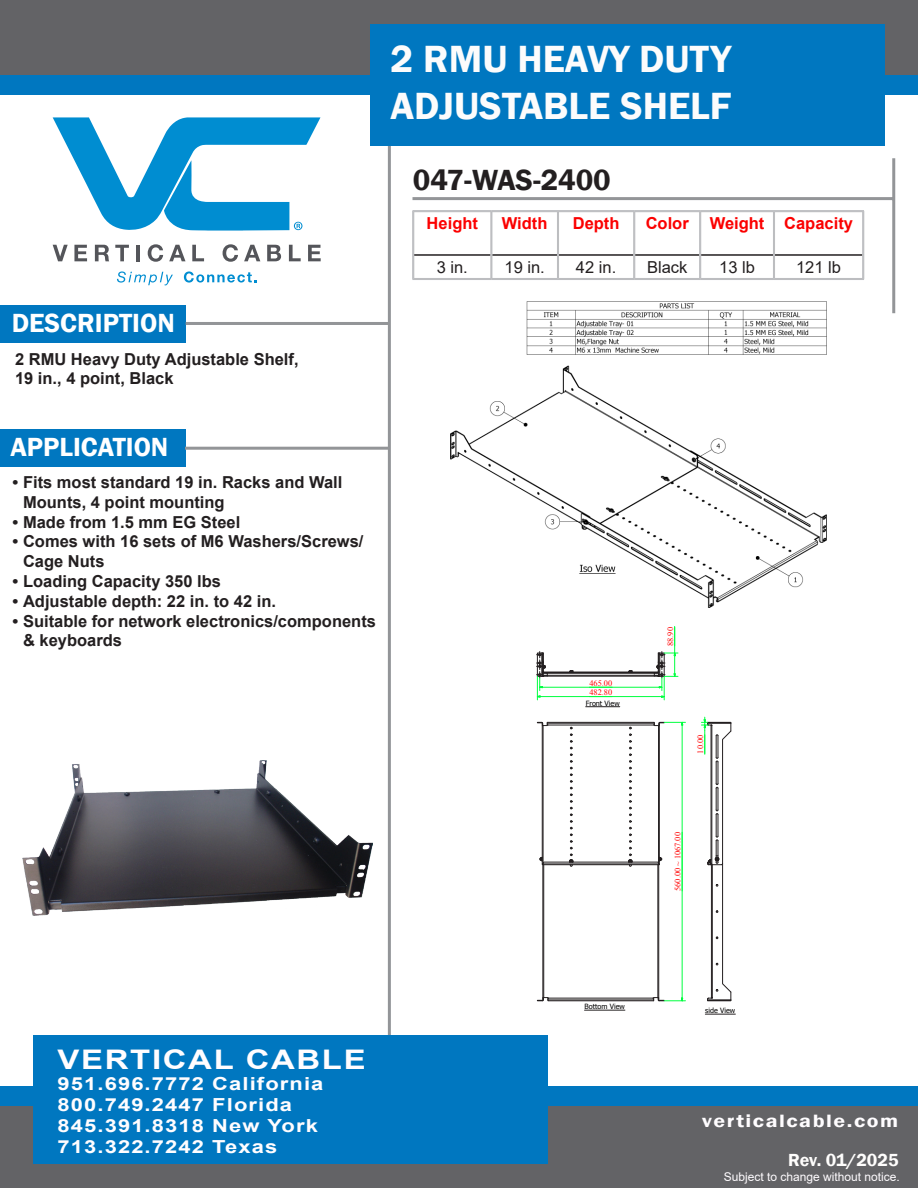
<style>
.page{position:relative;width:918px;height:1188px;background:#fff}
.page>*{position:absolute;margin:0;border:0;box-sizing:border-box;transform-origin:0 0}
.t1{font:600 39px "Franklin Gothic";color:#fcfcfc}
.t2{font:600 30px "Franklin Gothic";color:#231f20}
.t3{font:600 27px "Franklin Gothic";color:#fff}
.t4{font:700 27px "Arial";letter-spacing:.05em;color:#fffdff;scale:1.22 1}
.t5{font:600 18.3px "Franklin Gothic";letter-spacing:.07em;color:#fffdff;scale:1.2 1}
.t6{font:700 18px/21px "Arial";letter-spacing:.05em;color:#fffdff;scale:1.22 1}
.t7{font:600 18px "Franklin Gothic";letter-spacing:-.005em;color:#fffefd}
.t8{font:700 16.5px/19.8px "Arial";color:#231f20}
.t9{font:700 16.5px "Arial";color:#fb0000}
.t10{font:16.5px "Arial";color:#231f20}
.t11{font:700 16.5px "Arial";color:#fc0000}
.t12{font:12px "Arial";color:#fffcff}
.t13{font:8.4px "Times New Roman";color:#f00}
.t14{font:7.2px "Tahoma";color:#000}
</style>
<div class="page">
<hr style="left:388px;top:144px;width:3px;height:1037px;background:#939598">
<div style="left:0;top:0;width:918px;height:75px;background:#636366"></div>
<div style="left:0;top:75px;width:918px;height:19px;background:#0077c0"></div>
<div style="left:0;top:429px;width:185px;height:37px;background:#0077c0"></div>
<div style="left:0;top:305px;width:185px;height:37px;background:#0077c0"></div>
<div style="left:370px;top:24px;width:514px;height:122px;background:#0077c0"></div>
<hr style="left:412px;top:197px;width:483px;height:3px;background:#939598">
<hr style="left:892px;top:158px;width:3px;height:155px;background:#939598">
<div style="left:1px;top:1098px;width:917px;height:90px;background:#636366"></div>
<div style="left:34px;top:1036px;width:514px;height:128px;background:#0077c0"></div>
<div style="left:0;top:1086px;width:918px;height:20px;background:#0077c0"></div>
<hr style="left:186px;top:322px;width:202px;height:3px;background:#939598">
<hr style="left:185px;top:447px;width:205px;height:3px;background:#939598">
<svg style="left:117px;top:271px;width:56px;height:14px"></svg>
<svg style="left:184px;top:271px;width:73px;height:12px"></svg>
<svg style="left:53px;top:245px;width:15px;height:16px"></svg>
<svg style="left:74px;top:245px;width:13px;height:16px"></svg>
<svg style="left:95px;top:245px;width:14px;height:16px"></svg>
<svg style="left:115px;top:245px;width:14px;height:16px"></svg>
<hr style="left:136px;top:245px;width:4px;height:16px;background:#54555a">
<svg style="left:148px;top:244px;width:15px;height:18px"></svg>
<svg style="left:169px;top:245px;width:17px;height:16px"></svg>
<svg style="left:192px;top:245px;width:12px;height:16px"></svg>
<svg style="left:223px;top:244px;width:15px;height:18px"></svg>
<svg style="left:244px;top:245px;width:16px;height:16px"></svg>
<svg style="left:267px;top:245px;width:14px;height:16px"></svg>
<svg style="left:289px;top:245px;width:12px;height:16px"></svg>
<svg style="left:308px;top:245px;width:13px;height:16px"></svg>
<svg style="left:53px;top:117px;width:268px;height:114px"></svg>
<img style="left:451px;top:301px;width:376px;height:307px">
<svg style="left:701px;top:717px;width:31px;height:284px"></svg>
<hr style="left:705px;top:1014px;width:30px;height:1px;background:#231f20">
<svg style="left:537px;top:721px;width:148px;height:281px"></svg>
<hr style="left:585px;top:1010px;width:40px;height:1px;background:#231f20">
<svg style="left:536px;top:626px;width:142px;height:74px"></svg>
<hr style="left:586px;top:706px;width:34px;height:1px;background:#231f20">
<img style="left:23px;top:760px;width:349px;height:155px">
<hr style="left:414px;top:254px;width:77px;height:2px;background:#231f20">
<hr style="left:492px;top:254px;width:65px;height:2px;background:#231f20">
<hr style="left:559px;top:254px;width:75px;height:2px;background:#231f20">
<hr style="left:635px;top:254px;width:64px;height:2px;background:#231f20">
<hr style="left:701px;top:254px;width:72px;height:2px;background:#231f20">
<hr style="left:775px;top:254px;width:87px;height:2px;background:#231f20">
<hr style="left:412px;top:210px;width:79px;height:1px;background:#bcbdc0">
<hr style="left:414px;top:211px;width:77px;height:1px;background:#bcbdc0">
<hr style="left:412px;top:211px;width:1px;height:44px;background:#bcbdc0">
<hr style="left:413px;top:211px;width:1px;height:44px;background:#bcbdc0">
<hr style="left:414px;top:212px;width:1px;height:43px;background:#bcbdc0">
<hr style="left:491px;top:210px;width:67px;height:1px;background:#bcbdc0">
<hr style="left:492px;top:211px;width:66px;height:1px;background:#bcbdc0">
<hr style="left:491px;top:211px;width:1px;height:44px;background:#bcbdc0">
<hr style="left:492px;top:212px;width:1px;height:43px;background:#bcbdc0">
<hr style="left:558px;top:210px;width:76px;height:1px;background:#bcbdc0">
<hr style="left:558px;top:211px;width:76px;height:1px;background:#bcbdc0">
<hr style="left:557px;top:212px;width:1px;height:43px;background:#bcbdc0">
<hr style="left:558px;top:212px;width:1px;height:43px;background:#bcbdc0">
<hr style="left:634px;top:210px;width:66px;height:1px;background:#bcbdc0">
<hr style="left:635px;top:211px;width:65px;height:1px;background:#bcbdc0">
<hr style="left:633px;top:212px;width:1px;height:43px;background:#bcbdc0">
<hr style="left:634px;top:211px;width:1px;height:44px;background:#bcbdc0">
<hr style="left:635px;top:212px;width:1px;height:43px;background:#bcbdc0">
<hr style="left:700px;top:210px;width:74px;height:1px;background:#bcbdc0">
<hr style="left:701px;top:211px;width:73px;height:1px;background:#bcbdc0">
<hr style="left:699px;top:212px;width:1px;height:43px;background:#bcbdc0">
<hr style="left:700px;top:211px;width:1px;height:44px;background:#bcbdc0">
<hr style="left:774px;top:210px;width:90px;height:1px;background:#bcbdc0">
<hr style="left:774px;top:211px;width:89px;height:1px;background:#bcbdc0">
<hr style="left:773px;top:212px;width:1px;height:43px;background:#bcbdc0">
<hr style="left:774px;top:212px;width:1px;height:43px;background:#bcbdc0">
<hr style="left:862px;top:212px;width:1px;height:43px;background:#bcbdc0">
<hr style="left:863px;top:211px;width:1px;height:44px;background:#bcbdc0">
<hr style="left:864px;top:211px;width:1px;height:44px;background:#bcbdc0">
<svg style="left:412px;top:255px;width:3px;height:24px"></svg>
<svg style="left:491px;top:255px;width:2px;height:24px"></svg>
<svg style="left:557px;top:255px;width:2px;height:23px"></svg>
<svg style="left:633px;top:255px;width:3px;height:24px"></svg>
<svg style="left:699px;top:255px;width:2px;height:24px"></svg>
<svg style="left:773px;top:255px;width:2px;height:23px"></svg>
<svg style="left:862px;top:255px;width:3px;height:24px"></svg>
<hr style="left:414px;top:278px;width:77px;height:1px;background:#bcbdc0">
<hr style="left:412px;top:279px;width:79px;height:1px;background:#bcbdc0">
<hr style="left:492px;top:278px;width:66px;height:1px;background:#bcbdc0">
<hr style="left:491px;top:279px;width:67px;height:1px;background:#bcbdc0">
<hr style="left:558px;top:278px;width:76px;height:1px;background:#bcbdc0">
<hr style="left:558px;top:279px;width:76px;height:1px;background:#bcbdc0">
<hr style="left:635px;top:278px;width:65px;height:1px;background:#bcbdc0">
<hr style="left:634px;top:279px;width:66px;height:1px;background:#bcbdc0">
<hr style="left:701px;top:278px;width:73px;height:1px;background:#bcbdc0">
<hr style="left:700px;top:279px;width:74px;height:1px;background:#bcbdc0">
<hr style="left:774px;top:278px;width:89px;height:1px;background:#bcbdc0">
<hr style="left:774px;top:279px;width:90px;height:1px;background:#bcbdc0">
<p class="t1" style="left:391px;top:35px;width:342px">2 RMU HEAVY DUTY</p>
<p class="t1" style="left:391px;top:82px;width:342px">ADJUSTABLE SHELF</p>
<h3 class="t3" style="left:12px;top:307px;width:165px">DESCRIPTION</h3>
<p class="t8" style="left:15px;top:349px;width:285px">2 RMU Heavy Duty Adjustable Shelf,</p>
<p class="t8" style="left:15px;top:369px;width:160px">19 in., 4 point, Black</p>
<h3 class="t3" style="left:10px;top:430px;width:159px">APPLICATION</h3>
<p class="t8" style="left:23px;top:473px;width:321px;text-indent:-10px">• Fits most standard 19 in. Racks and Wall<br>Mounts, 4 point mounting</p>
<p class="t8" style="left:13px;top:512px;width:229px">• Made from 1.5 mm EG Steel</p>
<p class="t8" style="left:23px;top:532px;width:342px;text-indent:-10px">• Comes with 16 sets of M6 Washers/Screws/<br>Cage Nuts</p>
<p class="t8" style="left:13px;top:572px;width:210px">• Loading Capacity 350 lbs</p>
<p class="t8" style="left:13px;top:591px;width:265px">• Adjustable depth: 22 in. to 42 in.</p>
<p class="t8" style="left:23px;top:611px;width:355px;text-indent:-10px">• Suitable for network electronics/components &amp; keyboards</p>
<p class="t2" style="left:413px;top:161px;width:200px">047-WAS-2400</p>
<p class="t11" style="left:427px;top:212px;width:53px">Height</p>
<p class="t9" style="left:502px;top:212px;width:47px">Width</p>
<p class="t9" style="left:573px;top:212px;width:48px">Depth</p>
<p class="t9" style="left:646px;top:212px;width:45px">Color</p>
<p class="t9" style="left:710px;top:212px;width:56px">Weight</p>
<p class="t9" style="left:784px;top:212px;width:70px">Capacity</p>
<p class="t10" style="left:437px;top:256px;width:33px">3 in.</p>
<p class="t10" style="left:505px;top:256px;width:42px">19 in.</p>
<p class="t10" style="left:576px;top:256px;width:42px">42 in.</p>
<p class="t10" style="left:647px;top:256px;width:42px">Black</p>
<p class="t10" style="left:719px;top:256px;width:37px">13 lb</p>
<p class="t10" style="left:796px;top:256px;width:46px">121 lb</p>
<p class="t13" style="left:589px;top:677px;width:24px">465.00</p>
<p class="t14" style="left:586px;top:698px;width:36px">Front View</p>
<p class="t13" style="left:589px;top:687px;width:24px">482.80</p>
<p class="t13" style="left:665px;top:646px;width:20px;rotate:-90deg">88 9. 0</p>
<p class="t13" style="left:695px;top:754px;width:20px;rotate:-90deg">10.00</p>
<p class="t13" style="left:672px;top:891px;width:60px;rotate:-90deg">560 0. 0 ~ 1067 0. 0</p>
<h3 class="t4" style="left:58px;top:1041px;width:254px">VERTICAL CABLE</h3>
<p class="t6" style="left:58px;top:1074px;width:219px">951.696.7772 California<br>800.749.2447 Florida<br>845.391.8318 New York<br>713.322.7242 Texas</p>
<p class="t14" style="left:585px;top:1002px;width:42px">Bottom View</p>
<p class="t14" style="left:705px;top:1005px;width:32px">side View</p>
<p class="t5" style="left:702px;top:1110px;width:165px">verticalcable.com</p>
<p class="t7" style="left:788px;top:1149px;width:112px">Rev. 01/2025</p>
<p class="t12" style="left:724px;top:1169px;width:178px">Subject to change without notice.</p>
</div>
